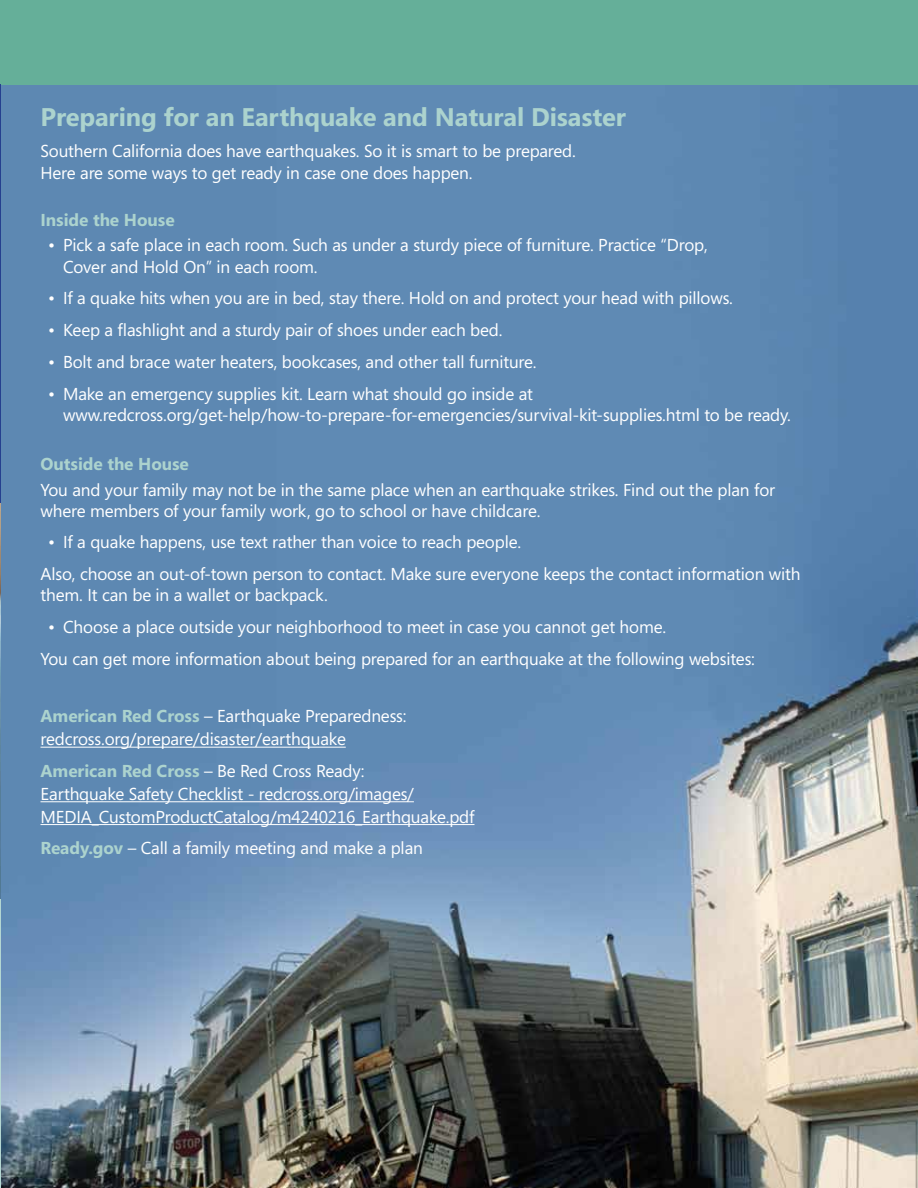
<style>
.page{position:relative;width:918px;height:1188px;background:#fff}
.page>*{position:absolute;margin:0;border:0;box-sizing:border-box;transform-origin:0 0}
.t1{font:700 25.5px "Segoe";letter-spacing:-.005em;color:#acd3ce}
.t2{font:17.25px/21.3px "Segoe";letter-spacing:-.01em;color:#fff}
.t3{font:700 17.25px "Segoe";letter-spacing:-.005em;color:#acd3ce}
.s1{font-weight:700;color:#acd3ce}
</style>
<div class="page">
<img style="left:1px;top:84px;width:917px;height:1104px">
<div style="left:0;top:0;width:918px;height:84px;background:#65af99"></div>
<hr style="left:40px;top:747px;width:306px;height:1px;background:#fff">
<hr style="left:40px;top:801px;width:374px;height:1px;background:#fff">
<hr style="left:40px;top:824px;width:434px;height:1px;background:#fff">
<img style="left:0;top:502px;width:1px;height:398px">
<hr style="left:0;top:23px;width:1px;height:479px;background:#25408f">
<hr style="left:0;top:0;width:1px;height:83px;background:#65af99">
<hr style="left:0;top:900px;width:1px;height:288px;background:#b3d6d2">
<h1 class="t1" style="left:40px;top:99px;width:587px">Preparing for an Earthquake and Natural Disaster</h1>
<p class="t2" style="left:40px;top:140px;width:537px">Southern California does have earthquakes. So it is smart to be prepared.<br>Here are some ways to get ready in case one does happen.</p>
<p class="t3" style="left:40px;top:207px;width:136px">Inside the House</p>
<p class="t2" style="left:63px;top:234px;width:646px;text-indent:-15px">• Pick a safe place in each room. Such as under a sturdy piece of furniture. Practice “Drop,<br>Cover and Hold On” in each room.</p>
<p class="t2" style="left:48px;top:287px;width:686px">• If a quake hits when you are in bed, stay there. Hold on and protect your head with pillows.</p>
<p class="t2" style="left:48px;top:319px;width:456px">• Keep a flashlight and a sturdy pair of shoes under each bed.</p>
<p class="t2" style="left:48px;top:351px;width:490px">• Bolt and brace water heaters, bookcases, and other tall furniture.</p>
<p class="t2" style="left:63px;top:383px;width:729px;text-indent:-15px">• Make an emergency supplies kit. Learn what should go inside at www.redcross.org/get-help/how-to-prepare-for-emergencies/survival-kit-supplies.html to be ready.</p>
<p class="t3" style="left:41px;top:451px;width:150px">Outside the House</p>
<p class="t2" style="left:41px;top:479px;width:736px">You and your family may not be in the same place when an earthquake strikes. Find out the plan for where members of your family work, go to school or have childcare.</p>
<p class="t2" style="left:41px;top:526px;width:762px;line-height:31.8px;text-indent:7px">• If a quake happens, use text rather than voice to reach people.<br>Also, choose an out-of-town person to contact. Make sure everyone keeps the contact information with</p>
<p class="t2" style="left:41px;top:584px;width:289px">them. It can be in a wallet or backpack.</p>
<p class="t2" style="left:41px;top:610px;width:716px;line-height:31.8px;text-indent:7px">• Choose a place outside your neighborhood to meet in case you cannot get home.<br>You can get more information about being prepared for an earthquake at the following websites:</p>
<p class="t2" style="left:41px;top:704px;width:367px;line-height:22.8px"><span class="s1">American Red Cross</span> – Earthquake Preparedness: redcross.org/prepare/disaster/earthquake</p>
<p class="t2" style="left:41px;top:759px;width:435px;line-height:22.8px"><span class="s1">American Red Cross</span> – Be Red Cross Ready:<br>Earthquake Safety Checklist - redcross.org/images/<br>MEDIA_CustomProductCatalog/m4240216_Earthquake.pdf</p>
<p class="t2" style="left:41px;top:837px;width:384px"><span class="s1">Ready.gov</span> – Call a family meeting and make a plan</p>
</div>
